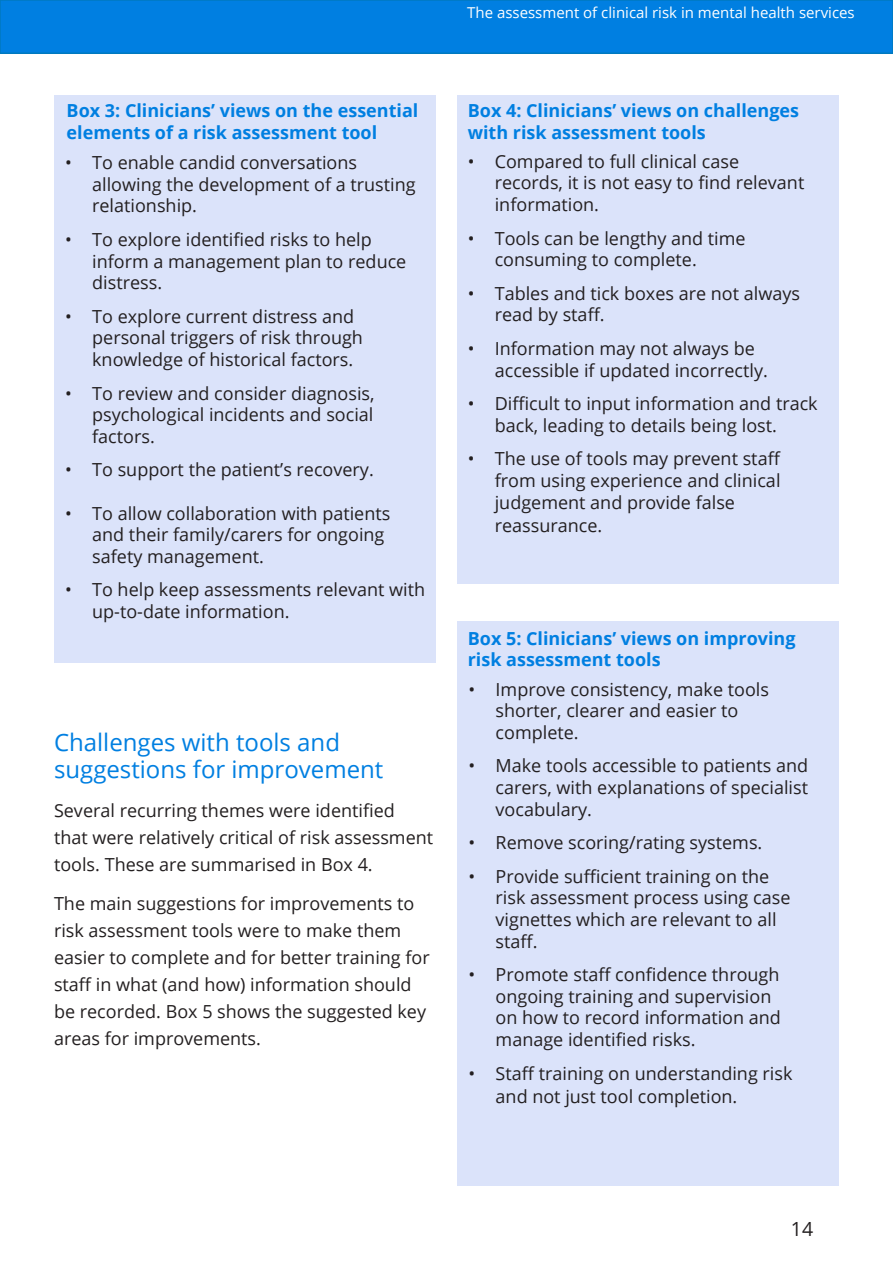
<style>
.page{position:relative;width:893px;height:1263px;background:#fff}
.page>*{position:absolute;margin:0;border:0;box-sizing:border-box;transform-origin:0 0}
.t1{font:24px/27px "Open Sans";color:#007fe1}
.t2{font:19.5px "Open Sans";color:#231f20}
.t3{font:18px/21.6px "Open Sans";color:#231f20}
.t4{font:700 18px/21.6px "Open Sans";color:#007fe1}
.t5{font:15px "Open Sans";color:#fff}
</style>
<div class="page">
<div style="left:0;top:0;width:893px;height:54px;background:#007fe1;border:2px solid #0079bf"></div>
<div style="left:457px;top:95px;width:382px;height:489px;background:#dbe3fa"></div>
<div style="left:54px;top:95px;width:382px;height:568px;background:#dbe3fa"></div>
<div style="left:457px;top:621px;width:382px;height:564px;background:#dbe3fa"></div>
<p class="t5" style="left:467px;top:2px;width:389px">The assessment of clinical risk in mental health services</p>
<p class="t4" style="left:67px;top:99px;width:353px">Box 3: Clinicians’ views on the essential elements of a risk assessment tool</p>
<p class="t4" style="left:468px;top:99px;width:333px">Box 4: Clinicians’ views on challenges with risk assessment tools</p>
<p class="t3" style="left:92px;top:151px;width:325px;text-indent:-27px">• To enable candid conversations allowing the development of a trusting relationship.</p>
<p class="t3" style="left:92px;top:228px;width:316px;text-indent:-27px">• To explore identified risks to help inform a management plan to reduce distress.</p>
<p class="t3" style="left:92px;top:305px;width:272px;text-indent:-27px">• To explore current distress and personal triggers of risk through knowledge of historical factors.</p>
<p class="t3" style="left:92px;top:382px;width:284px;text-align:justify;text-indent:-27px">• To review and consider diagnosis, psychological incidents and social factors.</p>
<p class="t3" style="left:65px;top:459px;width:310px">• To support the patient’s recovery.</p>
<p class="t3" style="left:92px;top:502px;width:300px;text-indent:-27px">• To allow collaboration with patients and their family/carers for ongoing safety management.</p>
<p class="t3" style="left:92px;top:579px;width:335px;text-indent:-27px">• To help keep assessments relevant with up-to-date information.</p>
<p class="t1" style="left:54px;top:728px;width:331px">Challenges with tools and suggestions for improvement</p>
<p class="t3" style="left:54px;top:797px;width:381px;line-height:27px">Several recurring themes were identified<br>that were relatively critical of risk assessment tools. These are summarised in Box 4.</p>
<p class="t3" style="left:54px;top:890px;width:377px;line-height:27px">The main suggestions for improvements to risk assessment tools were to make them easier to complete and for better training for staff in what (and how) information should be recorded. Box 5 shows the suggested key areas for improvements.</p>
<p class="t3" style="left:495px;top:150px;width:311px;text-indent:-27px">• Compared to full clinical case records, it is not easy to find relevant information.</p>
<p class="t3" style="left:495px;top:227px;width:252px;text-indent:-27px">• Tools can be lengthy and time consuming to complete.</p>
<p class="t3" style="left:495px;top:282px;width:307px;text-indent:-27px">• Tables and tick boxes are not always read by staff.</p>
<p class="t3" style="left:495px;top:337px;width:275px;text-indent:-27px">• Information may not always be accessible if updated incorrectly.</p>
<p class="t3" style="left:495px;top:392px;width:324px;text-indent:-27px">• Difficult to input information and track back, leading to details being lost.</p>
<p class="t3" style="left:495px;top:448px;width:287px;text-align:justify;text-indent:-27px">• The use of tools may prevent staff from using experience and clinical judgement and provide false</p>
<p class="t3" style="left:495px;top:514px;width:109px">reassurance.</p>
<p class="t4" style="left:468px;top:627px;width:329px">Box 5: Clinicians’ views on improving risk assessment tools</p>
<p class="t3" style="left:496px;top:678px;width:275px;text-indent:-27px">• Improve consistency, make tools shorter, clearer and easier to complete.</p>
<p class="t3" style="left:496px;top:755px;width:314px;text-align:justify;text-indent:-27px">• Make tools accessible to patients and carers, with explanations of specialist vocabulary.</p>
<p class="t3" style="left:469px;top:831px;width:295px">• Remove scoring/rating systems.</p>
<p class="t3" style="left:496px;top:865px;width:296px;text-indent:-27px">• Provide sufficient training on the risk assessment process using case vignettes which are relevant to all staff.</p>
<p class="t3" style="left:496px;top:963px;width:287px;text-indent:-27px">• Promote staff confidence through ongoing training and supervision on how to record information and manage identified risks.</p>
<p class="t3" style="left:496px;top:1061px;width:298px;line-height:23.4px;text-indent:-27px">• Staff training on understanding risk and not just tool completion.</p>
<p class="t2" style="left:791px;top:1216px;width:24px">14</p>
</div>
